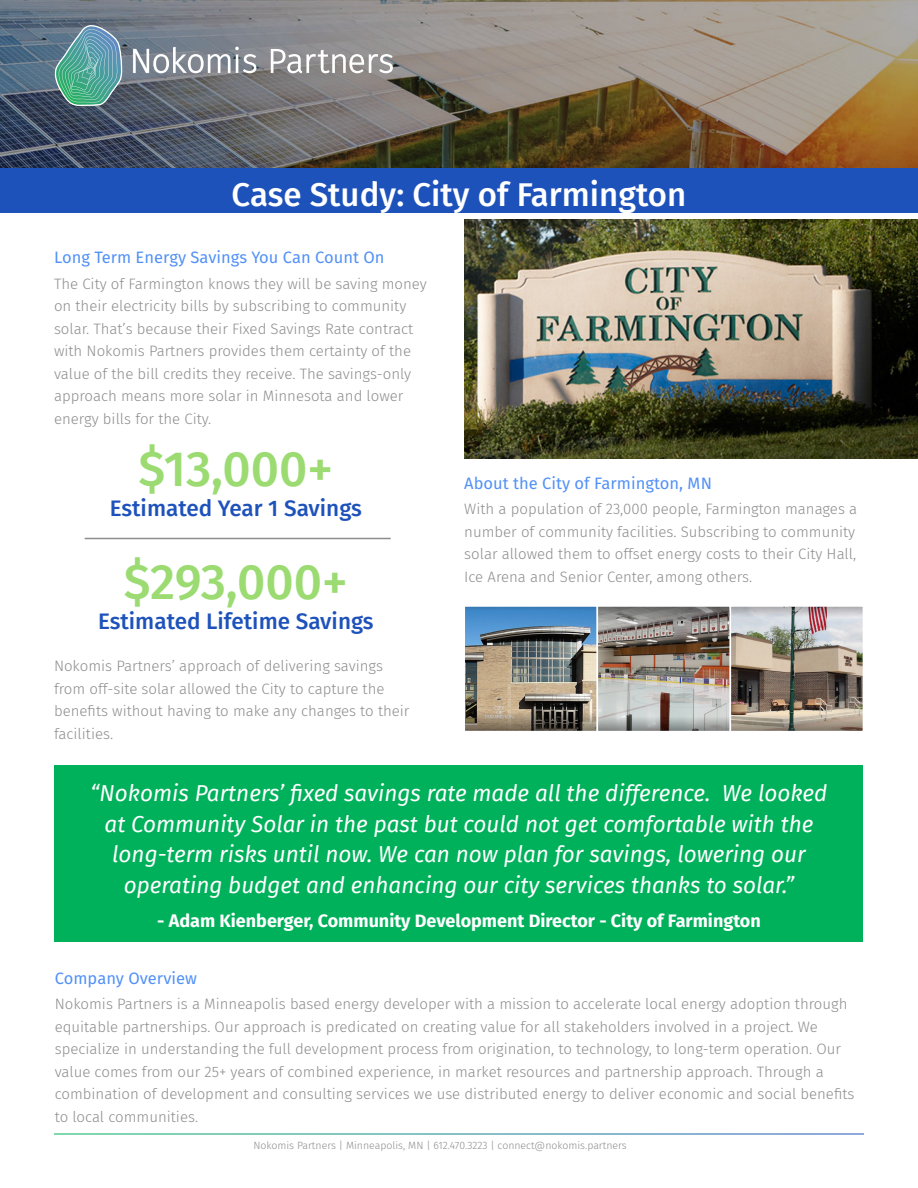
<style>
.page{position:relative;width:918px;height:1188px;background:#fff}
.page>*{position:absolute;margin:0;border:0;box-sizing:border-box;transform-origin:0 0}
.t1{font:500 49.5px "Fira Sans";color:#9bdb72}
.t2{font:500 33px "Fira Sans";color:#fff}
.t3{font:italic 22.5px/30.6px "Fira Sans";color:#fff;text-align:center}
.t4{font:500 22.5px "Fira Sans";color:#1e52bb}
.t5{font:700 18px "Fira Sans";color:#fff}
.t6{font:16.5px "Fira Sans";color:#5291f7}
.t7{font:300 15px/22.5px "Fira Sans";color:#8d8d8d}
.t8{font:300 10.5px "Fira Sans";color:#8d8d8d}
</style>
<div class="page">
<img style="left:0;top:0;width:918px;height:168px">
<svg style="left:133px;top:47px;width:123px;height:26px"></svg>
<svg style="left:271px;top:49px;width:122px;height:24px"></svg>
<svg style="left:54px;top:26px;width:68px;height:80px;background:#619d9c"></svg>
<div style="left:0;top:168px;width:918px;height:44px;background:#1e52bb"></div>
<img style="left:464px;top:220px;width:454px;height:239px">
<div style="left:55px;top:765px;width:808px;height:177px;background:#00b15b"></div>
<hr style="left:85px;top:538px;width:306px;height:1px;background:#8d8d8d">
<img style="left:467px;top:608px;width:394px;height:121px">
<div style="left:464px;top:605px;width:134px;height:127px;border:2px solid #fff"></div>
<div style="left:597px;top:605px;width:134px;height:127px;border:2px solid #fff"></div>
<div style="left:730px;top:605px;width:134px;height:127px;border:2px solid #fff"></div>
<p class="t2" style="left:232px;top:168px;width:456px">Case Study: City of Farmington</p>
<p class="t6" style="left:54px;top:245px;width:332px">Long Term Energy Savings You Can Count On</p>
<p class="t7" style="left:54px;top:272px;width:374px">The City of Farmington knows they will be saving money on their electricity bills by subscribing to community solar. That’s because their Fixed Savings Rate contract with Nokomis Partners provides them certainty of the value of the bill credits they receive. The savings-only approach means more solar in Minnesota and lower energy bills for the City.</p>
<p class="t1" style="left:139px;top:429px;width:196px">$13,000+</p>
<p class="t4" style="left:110px;top:490px;width:254px">Estimated Year 1 Savings</p>
<p class="t1" style="left:124px;top:542px;width:225px">$293,000+</p>
<p class="t4" style="left:98px;top:603px;width:277px">Estimated Lifetime Savings</p>
<p class="t7" style="left:54px;top:655px;width:357px">Nokomis Partners’ approach of delivering savings from off-site solar allowed the City to capture the benefits without having to make any changes to their facilities.</p>
<p class="t6" style="left:464px;top:471px;width:249px">About the City of Farmington, MN</p>
<p class="t7" style="left:464px;top:498px;width:394px">With a population of 23,000 people, Farmington manages a number of community facilities. Subscribing to community solar allowed them to offset energy costs to their City Hall, Ice Arena and Senior Center, among others.</p>
<p class="t3" style="left:91px;top:778px;width:738px">“Nokomis Partners’ fixed savings rate made all the difference. We looked at Community Solar in the past but could not get comfortable with the long-term risks until now. We can now plan for savings, lowering our operating budget and enhancing our city services thanks to solar.”</p>
<p class="t5" style="left:157px;top:906px;width:605px">- Adam Kienberger, Community Development Director - City of Farmington</p>
<p class="t6" style="left:55px;top:966px;width:144px">Company Overview</p>
<p class="t7" style="left:55px;top:993px;width:801px">Nokomis Partners is a Minneapolis based energy developer with a mission to accelerate local energy adoption through equitable partnerships. Our approach is predicated on creating value for all stakeholders involved in a project. We specialize in understanding the full development process from origination, to technology, to long-term operation. Our value comes from our 25+ years of combined experience, in market resources and partnership approach. Through a combination of development and consulting services we use distributed energy to deliver economic and social benefits to local communities.</p>
<p class="t8" style="left:253px;top:1138px;width:375px">Nokomis Partners | Minneapolis, MN | 612.470.3223 | connect@nokomis.partners</p>
</div>
